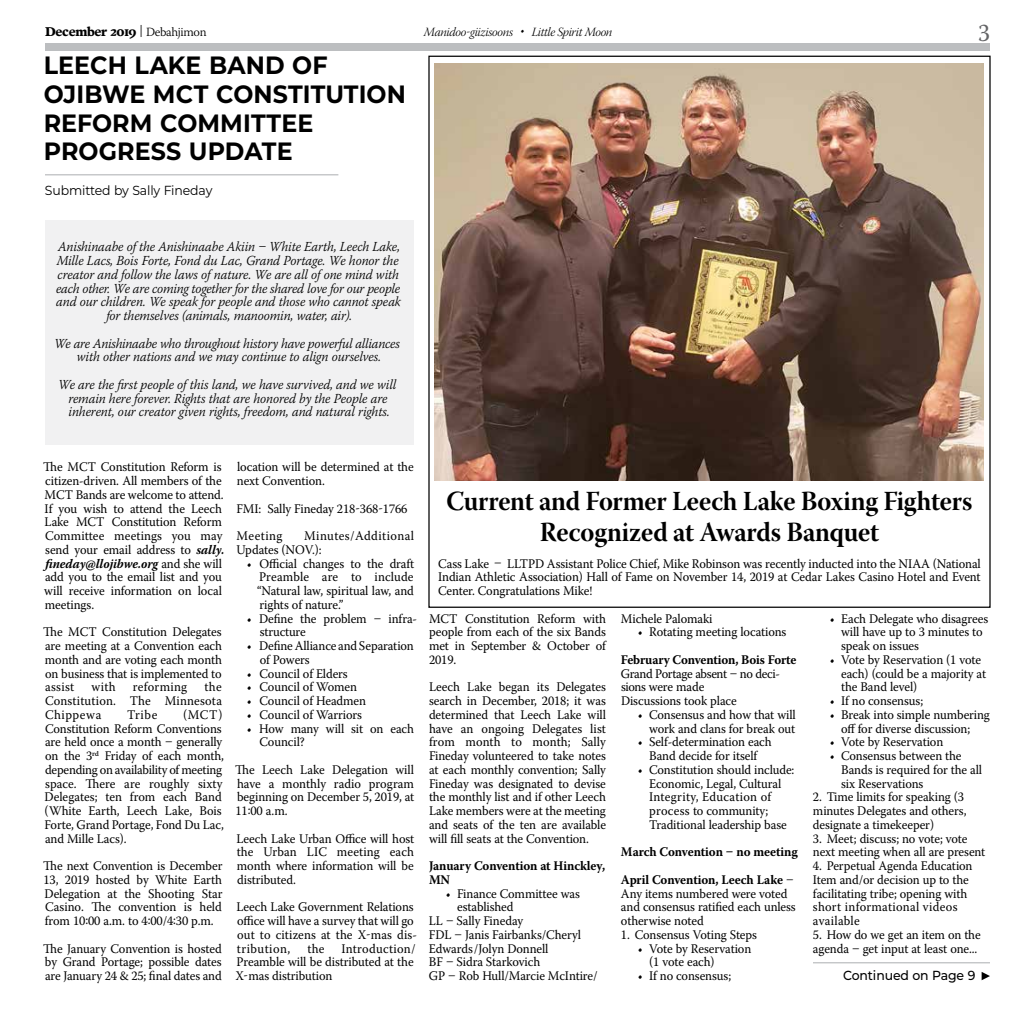
<style>
.page{position:relative;width:1035px;height:1035px;background:#fff}
.page>*{position:absolute;margin:0;border:0;box-sizing:border-box;transform-origin:0 0}
.t1{font:27.5px/31.2px "Warnock Pro Bold Subh";letter-spacing:-.01em;color:#000;text-align:center;scale:.95 1}
.t2{font:700 25px/28.8px "Montserrat";letter-spacing:.005em;color:#000;scale:.95 1}
.t3{font:25px "Warnock Pro";color:#636466;scale:.95 1}
.t4{font:italic 300 13.75px/13.8px "Warnock Pro";letter-spacing:-.01em;color:#000;text-align:center;scale:.95 1}
.t5{font:13.12px/13.8px "Warnock Pro";letter-spacing:-.01em;color:#000;scale:.95 1}
.t6{font:700 13.12px/13.8px "Warnock Pro";letter-spacing:-.01em;color:#000;scale:.95 1}
.t7{font:13.12px/13.8px "Warnock Pro";letter-spacing:.03em;color:#000;scale:.95 1}
.t8{font:13.12px "Montserrat";letter-spacing:-.01em;color:#000;scale:.95 1}
.t9{font:500 13.12px "Montserrat";letter-spacing:-.01em;color:#000;scale:.95 1}
.t10{font:12.5px "Warnock Pro Light It Subh";letter-spacing:-.025em;color:#000}
.t11{font:700 12.5px "Poynter Text";letter-spacing:-.025em;color:#000}
.s1{font-family:"Warnock Pro";font-weight:300}
.s2{font-weight:700;font-style:italic}
.s3{font-weight:400}
</style>
<div class="page">
<div style="left:45px;top:43px;width:945px;height:8px;background:#bcbec0"></div>
<hr style="left:46px;top:174px;width:292px;height:1px;background:#bcbec0">
<hr style="left:814px;top:962px;width:175px;height:1px;background:#bcbec0">
<div style="left:46px;top:220px;width:368px;height:225px;background:#f1f1f2"></div>
<img style="left:435px;top:63px;width:549px;height:418px">
<svg style="left:982px;top:972px;width:8px;height:8px"></svg>
<p class="t11" style="left:45px;top:26px;width:163px">December 2019 <span class="s1">| Debahjimon</span></p>
<h2 class="t3" style="left:978px;top:17px;width:14px">3</h2>
<p class="t10" style="left:424px;top:25px;width:190px">Manidoo-giizisoons • Little Spirit Moon</p>
<h2 class="t2" style="left:44px;top:50px;width:383px">LEECH LAKE BAND OF<br>OJIBWE MCT CONSTITUTION<br>REFORM COMMITTEE<br>PROGRESS UPDATE</h2>
<p class="t8" style="left:45px;top:181px;width:178px">Submitted by Sally Fineday</p>
<p class="t4" style="left:56px;top:240px;width:365px">Anishinaabe of the Anishinaabe Akiin – White Earth, Leech Lake, Mille Lacs, Bois Forte, Fond du Lac, Grand Portage. We honor the creator and follow the laws of nature. We are all of one mind with each other. We are coming together for the shared love for our people and our children. We speak for people and those who cannot speak for themselves (animals, manoomin, water, air).</p>
<p class="t4" style="left:54px;top:336px;width:366px">We are Anishinaabe who throughout history have powerful alliances with other nations and we may continue to align ourselves.</p>
<p class="t4" style="left:58px;top:377px;width:357px">We are the first people of this land, we have survived, and we will remain here forever. Rights that are honored by the People are inherent, our creator given rights, freedom, and natural rights.</p>
<p class="t5" style="left:43px;top:460px;width:192px">The MCT Constitution Reform is citizen-driven. All members of the<br>MCT Bands are welcome to attend.<br>If you wish to attend the Leech<br>Lake MCT Constitution Reform<br>Committee meetings you may send your email address to <span class="s2">sally. fineday@llojibwe.org</span> and she will add you to the email list and you will receive information on local meetings.</p>
<p class="t5" style="left:43px;top:625px;width:190px;text-align:justify">The MCT Constitution Delegates are meeting at a Convention each month and are voting each month on business that is implemented to assist</p>
<p class="t5" style="left:45px;top:680px;width:188px;text-align:justify;text-indent:160px">the Constitution. The Minnesota Chippewa</p>
<p class="t5" style="left:92px;top:680px;width:27px">with</p>
<p class="t5" style="left:133px;top:680px;width:59px">reforming</p>
<p class="t5" style="left:45px;top:707px;width:190px;text-indent:139px">(MCT)<br>Constitution Reform Conventions are held once a month – generally on the 3rd Friday of each month, depending on availability of meeting space. There are roughly sixty<br>Delegates; ten from each Band (White Earth, Leech Lake, Bois<br>Forte, Grand Portage, Fond Du Lac, and Mille Lacs).</p>
<p class="t5" style="left:43px;top:859px;width:190px;text-align:justify">The next Convention is December 13, 2019 hosted by White Earth Delegation at the Shooting Star Casino. The convention is held from 10:00 a.m. to 4:00/4:30 p.m.</p>
<p class="t5" style="left:43px;top:941px;width:190px;text-align:justify">The January Convention is hosted by Grand Portage; possible dates are January 24 &amp; 25; final dates and</p>
<p class="t5" style="left:127px;top:707px;width:33px">Tribe</p>
<p class="t5" style="left:237px;top:460px;width:188px">location will be determined at the next Convention.</p>
<p class="t5" style="left:237px;top:494px;width:182px;line-height:27.5px">FMI: Sally Fineday 218-368-1766<br>Meeting</p>
<p class="t7" style="left:236px;top:529px;width:188px;text-indent:68px">Minutes/Additional<br>Updates (NOV.):</p>
<p class="t5" style="left:257px;top:556px;width:167px;text-align:justify;text-indent:-10px">• Official changes to the draft Preamble are to include “Natural law, spiritual law, and rights of nature.”</p>
<p class="t5" style="left:260px;top:611px;width:167px;text-indent:-13px">• Define the problem – infra&shy;structure</p>
<p class="t5" style="left:260px;top:639px;width:164px;text-indent:-13px">• Define Alliance and Separation of Powers</p>
<p class="t5" style="left:247px;top:666px;width:108px">• Council of Elders</p>
<p class="t5" style="left:247px;top:680px;width:117px">• Council of Women</p>
<p class="t5" style="left:247px;top:694px;width:127px">• Council of Headmen</p>
<p class="t5" style="left:247px;top:707px;width:123px">• Council of Warriors</p>
<p class="t5" style="left:260px;top:721px;width:164px;text-indent:-13px">• How many will sit on each<br>Council?</p>
<p class="t5" style="left:235px;top:762px;width:190px;text-align:justify">The Leech Lake Delegation will have a monthly radio program beginning on December 5, 2019, at 11:00 a.m.</p>
<p class="t5" style="left:237px;top:831px;width:188px;text-align:justify">Leech Lake Urban Office will host the Urban LIC meeting each month where information will be distributed.</p>
<p class="t5" style="left:237px;top:900px;width:192px">Leech Lake Government Relations office will have a survey that will go out to citizens at the X-mas dis&shy;tribution,</p>
<p class="t5" style="left:235px;top:941px;width:191px;text-indent:106px">Introduction/<br>Preamble will be distributed at the<br>X-mas distribution</p>
<p class="t5" style="left:307px;top:941px;width:19px">the</p>
<h1 class="t1" style="left:447px;top:485px;width:555px">Current and Former Leech Lake Boxing Fighters<br>Recognized at Awards Banquet</h1>
<p class="t5" style="left:438px;top:556px;width:573px;text-align:justify">Cass Lake – LLTPD Assistant Police Chief, Mike Robinson was recently inducted into the NIAA (National Indian Athletic Association) Hall of Fame on November 14, 2019 at Cedar Lakes Casino Hotel and Event Center. Congratulations Mike!</p>
<p class="t5" style="left:429px;top:611px;width:188px;text-align:justify">MCT Constitution Reform with people from each of the six Bands met in September &amp; October of 2019.</p>
<p class="t5" style="left:429px;top:680px;width:188px;text-align:justify">Leech Lake began its Delegates search in December, 2018; it was determined that Leech Lake will have an ongoing Delegates list from month to month; Sally Fineday volunteered to take notes at each monthly convention; Sally Fineday was designated to devise the monthly list and if other Leech Lake members were at the meeting and seats of the ten are available will fill seats at the Convention.</p>
<p class="t6" style="left:429px;top:859px;width:187px">January Convention at Hinckley,<br>MN</p>
<p class="t5" style="left:446px;top:886px;width:143px">• Finance Committee was</p>
<p class="t5" style="left:457px;top:900px;width:61px">established</p>
<p class="t5" style="left:429px;top:914px;width:101px">LL – Sally Fineday</p>
<p class="t5" style="left:429px;top:927px;width:161px">FDL – Janis Fairbanks/Cheryl</p>
<p class="t5" style="left:429px;top:941px;width:127px">Edwards/Jolyn Donnell</p>
<p class="t5" style="left:429px;top:955px;width:119px">BF – Sidra Starkovich</p>
<p class="t5" style="left:429px;top:969px;width:179px">GP – Rob Hull/Marcie McIntire/</p>
<p class="t5" style="left:621px;top:611px;width:98px">Michele Palomaki</p>
<p class="t5" style="left:638px;top:625px;width:158px">• Rotating meeting locations</p>
<p class="t6" style="left:621px;top:652px;width:186px">February Convention, Bois Forte</p>
<p class="t5" style="left:621px;top:666px;width:169px">Grand Portage absent – no deci&shy;sions were made<br>Discussions took place</p>
<p class="t5" style="left:638px;top:707px;width:168px;text-align:right">• Consensus and how that will work and clans for break out</p>
<p class="t5" style="left:638px;top:735px;width:142px;text-align:center">• Self-determination each<br>Band decide for itself</p>
<p class="t5" style="left:649px;top:762px;width:154px;text-indent:-11px">• Constitution should include:<br>Economic, Legal, Cultural<br>Integrity, Education of process to community;<br>Traditional leadership base</p>
<p class="t6" style="left:621px;top:838px;width:188px;line-height:27.5px">March Convention – no meeting<br>April Convention, Leech Lake <span class="s3">–</span></p>
<p class="t5" style="left:621px;top:886px;width:186px">Any items numbered were voted and consensus ratified each unless otherwise noted</p>
<p class="t5" style="left:621px;top:927px;width:145px">1. Consensus Voting Steps</p>
<p class="t5" style="left:649px;top:941px;width:109px;text-indent:-11px">• Vote by Reservation (1 vote each)</p>
<p class="t5" style="left:638px;top:969px;width:100px">• If no consensus;</p>
<p class="t5" style="left:841px;top:611px;width:156px;text-indent:-11px">• Each Delegate who disagrees will have up to 3 minutes to speak on issues</p>
<p class="t5" style="left:841px;top:652px;width:153px;text-indent:-11px">• Vote by Reservation (1 vote each) (could be a majority at the Band level)</p>
<p class="t5" style="left:830px;top:694px;width:100px">• If no consensus;</p>
<p class="t5" style="left:841px;top:707px;width:158px;text-indent:-11px">• Break into simple numbering off for diverse discussion;</p>
<p class="t5" style="left:830px;top:735px;width:121px">• Vote by Reservation</p>
<p class="t5" style="left:841px;top:749px;width:150px;text-indent:-11px">• Consensus between the<br>Bands is required for the all six Reservations</p>
<p class="t5" style="left:813px;top:790px;width:163px">2. Time limits for speaking (3 minutes Delegates and others, designate a timekeeper)</p>
<p class="t5" style="left:813px;top:831px;width:182px">3. Meet; discuss; no vote; vote next meeting when all are present</p>
<p class="t5" style="left:813px;top:859px;width:169px">4. Perpetual Agenda Education<br>Item and/or decision up to the facilitating tribe; opening with short informational videos available</p>
<p class="t5" style="left:813px;top:928px;width:178px">5. How do we get an item on the agenda – get input at least one...</p>
<p class="t9" style="left:843px;top:966px;width:141px">Continued on Page 9</p>
</div>
